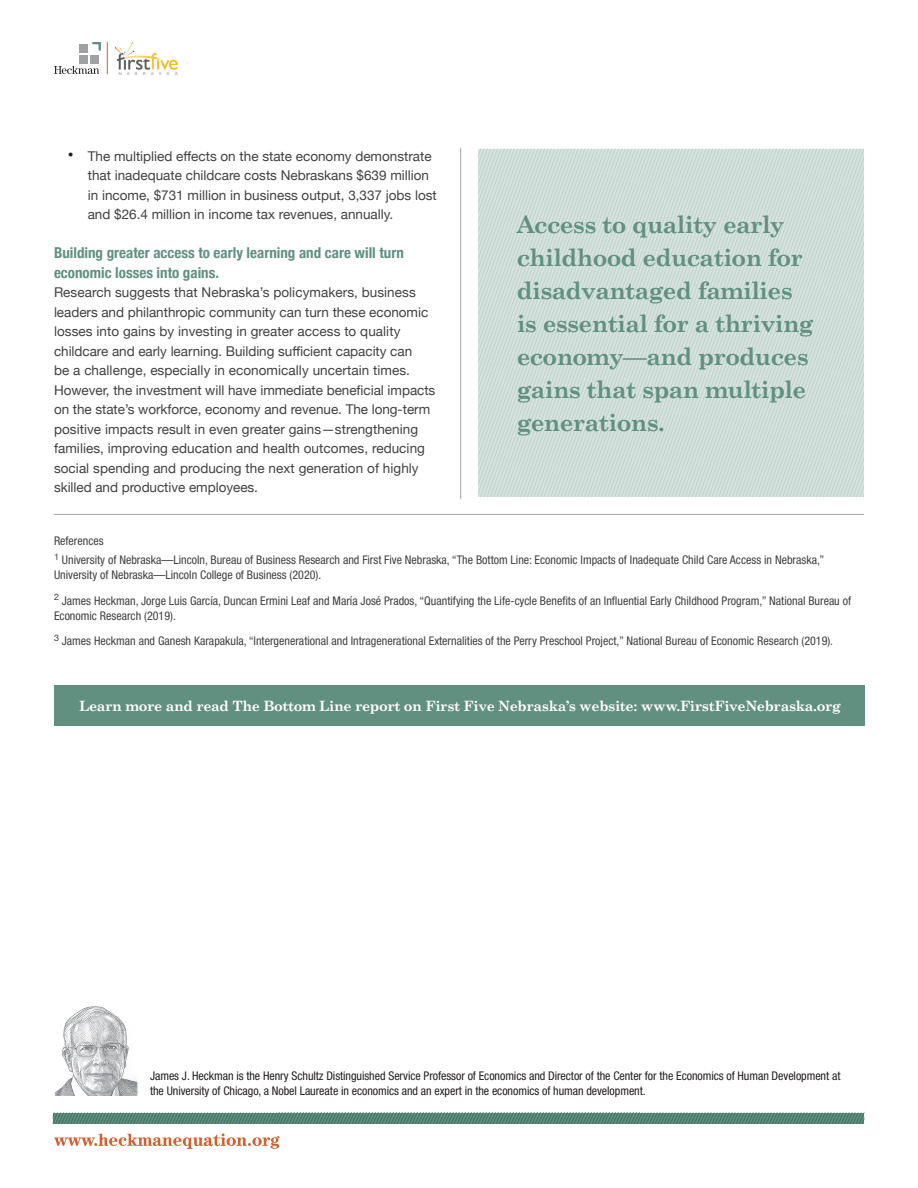
<style>
.page{position:relative;width:918px;height:1188px;background:#fff}
.page>*{position:absolute;margin:0;border:0;box-sizing:border-box;transform-origin:0 0}
.t1{font:700 24px/33px "Century Schoolbook";letter-spacing:-.025em;color:#619080}
.t2{font:700 condensed 15px/19.5px "Helvetica Neue";color:#619080}
.t3{font:700 14.25px "Century Schoolbook";letter-spacing:-.025em;color:#fff}
.t4{font:13.5px/19.5px "Helvetica Neue";color:#414042}
.t5{font:condensed 12px/25.5px "Helvetica Neue LT Std";color:#414042}
.t6{font:condensed 12px/15px "Helvetica Neue LT Std";letter-spacing:-.005em;color:#231f20}
.s1{font-size:18px;color:#231f20}
</style>
<div class="page">
<img style="left:55px;top:1006px;width:83px;height:89px">
<hr style="left:460px;top:148px;width:1px;height:351px;background:#a0a1a5">
<div style="left:54px;top:685px;width:586px;height:41px;background:#619080"></div>
<div style="left:279px;top:685px;width:586px;height:41px;background:#619080"></div>
<hr style="left:54px;top:514px;width:810px;height:1px;background:#a0a1a5">
<svg style="left:53px;top:1113px;width:811px;height:11px;background:#558373"></svg>
<svg style="left:54px;top:1133px;width:226px;height:16px"></svg>
<hr style="left:107px;top:42px;width:1px;height:32px;background:#d26030">
<svg style="left:54px;top:66px;width:45px;height:8px"></svg>
<div style="left:79px;top:44px;width:9px;height:9px;background:#a0a1a5"></div>
<div style="left:79px;top:55px;width:9px;height:9px;background:#a0a1a5"></div>
<div style="left:90px;top:55px;width:9px;height:9px;background:#a0a1a5"></div>
<svg style="left:92px;top:42px;width:9px;height:9px"></svg>
<img style="left:115px;top:42px;width:63px;height:33px">
<svg style="left:718px;top:149px;width:22px;height:348px;background:#cfddd7"></svg>
<svg style="left:600px;top:149px;width:118px;height:348px;background:#cfddd7"></svg>
<svg style="left:478px;top:149px;width:122px;height:348px;background:#cfddd7"></svg>
<svg style="left:740px;top:149px;width:124px;height:348px;background:#ceddd7"></svg>
<p class="t4" style="left:88px;top:147px;width:351px;text-indent:-20px"><span class="s1">•</span> The multiplied effects on the state economy demonstrate that inadequate childcare costs Nebraskans $639 million in income, $731 million in business output, 3,337 jobs lost and $26.4 million in income tax revenues, annually.</p>
<p class="t2" style="left:54px;top:242px;width:351px">Building greater access to early learning and care will turn economic losses into gains.</p>
<p class="t4" style="left:54px;top:283px;width:383px">Research suggests that Nebraska’s policymakers, business leaders and philanthropic community can turn these economic losses into gains by investing in greater access to quality childcare and early learning. Building sufficient capacity can<br>be a challenge, especially in economically uncertain times.<br>However, the investment will have immediate beneficial impacts on the state’s workforce, economy and revenue. The long-term positive impacts result in even greater gains—strengthening families, improving education and health outcomes, reducing social spending and producing the next generation of highly skilled and productive employees.</p>
<h1 class="t1" style="left:517px;top:207px;width:298px">Access to quality early childhood education for disadvantaged families is essential for a thriving economy—and produces gains that span multiple generations.</h1>
<p class="t5" style="left:54px;top:531px;width:772px;line-height:19.5px">References<br><sup>1</sup> University of Nebraska—Lincoln, Bureau of Business Research and First Five Nebraska, “The Bottom Line: Economic Impacts of Inadequate Child Care Access in Nebraska,”</p>
<p class="t5" style="left:54px;top:562px;width:799px">University of Nebraska—Lincoln College of Business (2020).<br><sup>2</sup> James Heckman, Jorge Luis García, Duncan Ermini Leaf and María José Prados, “Quantifying the Life-cycle Benefits of an Influential Early Childhood Program,” National Bureau of</p>
<p class="t5" style="left:54px;top:603px;width:781px">Economic Research (2019).<br><sup>3</sup> James Heckman and Ganesh Karapakula, “Intergenerational and Intragenerational Externalities of the Perry Preschool Project,” National Bureau of Economic Research (2019).</p>
<p class="t3" style="left:79px;top:697px;width:763px">Learn more and read The Bottom Line report on First Five Nebraska’s website: www.FirstFiveNebraska.org</p>
<p class="t6" style="left:150px;top:1068px;width:692px">James J. Heckman is the Henry Schultz Distinguished Service Professor of Economics and Director of the Center for the Economics of Human Development at the University of Chicago, a Nobel Laureate in economics and an expert in the economics of human development.</p>
</div>
